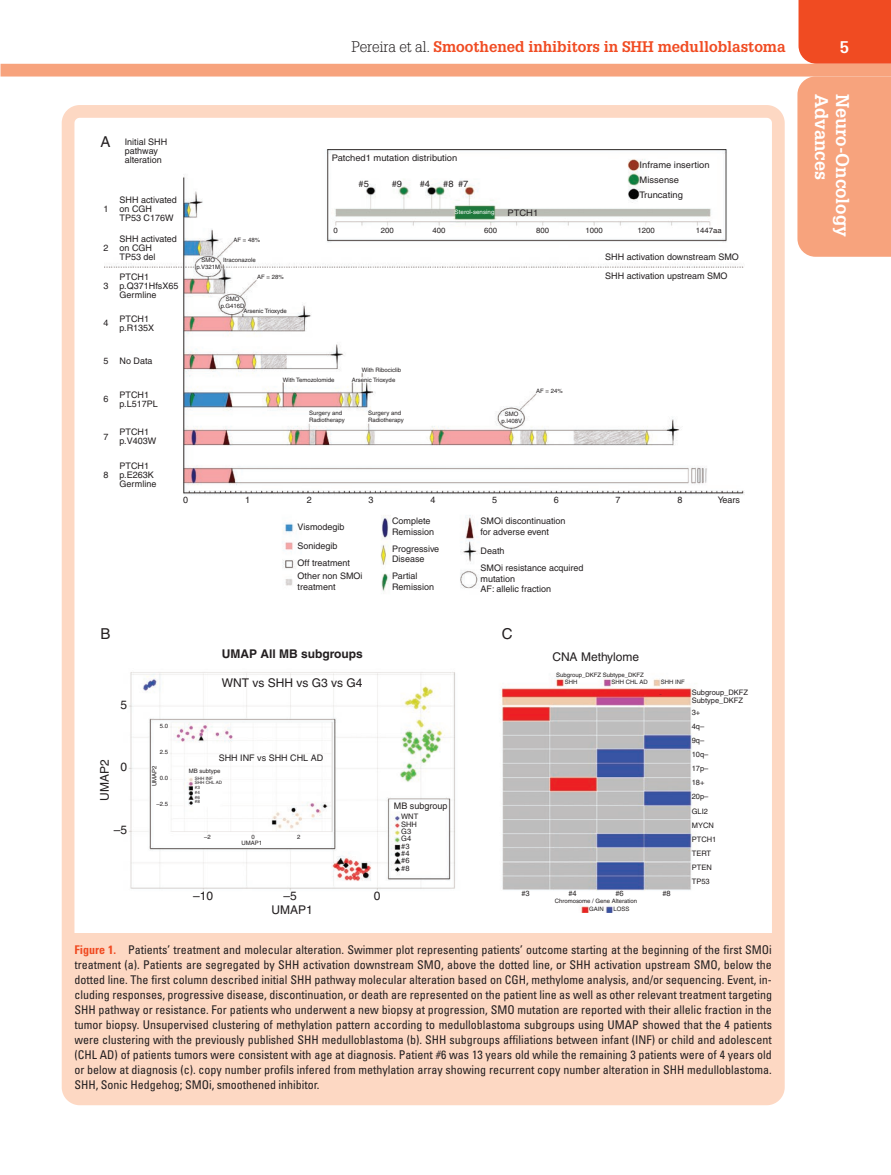
<style>
.page{position:relative;width:891px;height:1175px;background:#fff}
.page>*{position:absolute;margin:0;border:0;box-sizing:border-box;transform-origin:0 0}
.t1{font:700 18px "Glypha LT Std";color:#fff}
.t2{font:700 16.5px "Glypha LT Std";color:#fff}
.t3{font:700 15px "Glypha LT Std";color:#f04b22}
.t4{font:15px "Helvetica";color:#231f20}
.t5{font:condensed 12px/15px "Univers LT Std";color:#231f20;text-align:justify}
.t6{font:12px "Helvetica";color:#231f20}
.t7{font:700 12px "Helvetica";color:#231f20}
.t8{font:9px/9px "Helvetica";color:#231f20}
.t9{font:9px/14.7px "Helvetica";color:#231f20;scale:1.04 1}
.t10{font:7.5px/14.1px "Helvetica";color:#231f20}
.t11{font:7.5px "Helvetica";color:#231f20;scale:1.04 1}
.t12{font:6px/7.2px "Helvetica";color:#231f20;text-align:center}
.t13{font:6px "Helvetica";color:#fff;scale:1.04 1}
.t14{font:4.5px/4.9px "Helvetica";color:#231f20}
.s1{font-weight:300;color:#231f20}
.s2{font-weight:700;color:#f04b22}
</style>
<div class="page">
<div style="left:799px;top:0;width:92px;height:64px;background:#f04b22"></div>
<div style="left:1px;top:64px;width:890px;height:12px;background:#f7a37d"></div>
<div style="left:797px;top:76px;width:94px;height:181px;background:#f7a37d"></div>
<div style="left:65px;top:933px;width:716px;height:164px;background:#fdd8c3"></div>
<img style="left:104px;top:149px;width:640px;height:763px">
<div style="left:62px;top:105px;width:723px;height:1000px;border:13px solid #fdd8c3;border-radius:12px"></div>
<p class="t3" style="left:351px;top:37px;width:436px"><span class="s1">Pereira et al.</span> Smoothened inhibitors in SHH medulloblastoma</p>
<h2 class="t2" style="left:840px;top:37px;width:11px">5</h2>
<p class="t4" style="left:101px;top:133px;width:12px">A</p>
<p class="t8" style="left:103px;top:205px;width:7px">1</p>
<p class="t8" style="left:103px;top:243px;width:7px">2</p>
<p class="t8" style="left:103px;top:281px;width:7px">3</p>
<p class="t8" style="left:103px;top:318px;width:7px">4</p>
<p class="t8" style="left:103px;top:356px;width:7px">5</p>
<p class="t8" style="left:103px;top:394px;width:7px">6</p>
<p class="t8" style="left:103px;top:432px;width:7px">7</p>
<p class="t8" style="left:103px;top:470px;width:7px">8</p>
<p class="t8" style="left:125px;top:137px;width:44px">Initial SHH pathway alteration</p>
<p class="t9" style="left:332px;top:150px;width:122px">Patched1 mutation distribution</p>
<p class="t9" style="left:359px;top:176px;width:12px">#5</p>
<p class="t9" style="left:392px;top:176px;width:12px">#9</p>
<p class="t9" style="left:420px;top:176px;width:12px">#4</p>
<p class="t9" style="left:443px;top:176px;width:26px">#8 #7</p>
<p class="t9" style="left:640px;top:158px;width:69px">Inframe insertion<br>Missense<br>Truncating</p>
<p class="t8" style="left:120px;top:196px;width:59px">SHH activated on CGH<br>TP53 C176W</p>
<p class="t9" style="left:508px;top:205px;width:31px">PTCH1</p>
<p class="t11" style="left:536px;top:226px;width:14px">800</p>
<p class="t11" style="left:586px;top:226px;width:18px">1000</p>
<p class="t13" style="left:455px;top:209px;width:40px">Sterol-sensing</p>
<p class="t11" style="left:696px;top:226px;width:27px">1447aa</p>
<p class="t11" style="left:333px;top:226px;width:6px">0</p>
<p class="t11" style="left:381px;top:226px;width:14px">200</p>
<p class="t11" style="left:433px;top:226px;width:14px">400</p>
<p class="t11" style="left:484px;top:226px;width:14px">600</p>
<p class="t11" style="left:637px;top:226px;width:18px">1200</p>
<p class="t8" style="left:120px;top:234px;width:59px">SHH activated on CGH<br>TP53 del</p>
<p class="t12" style="left:234px;top:236px;width:28px">AF = 48%</p>
<p class="t12" style="left:257px;top:273px;width:28px">AF = 28%</p>
<p class="t12" style="left:221px;top:295px;width:25px">SMO p.G416D</p>
<p class="t8" style="left:605px;top:248px;width:135px;line-height:18.1px">SHH activation downstream SMO<br>SHH activation upstream SMO</p>
<p class="t12" style="left:196px;top:257px;width:25px;line-height:6.8px">SMO p.V321M</p>
<p class="t12" style="left:223px;top:257px;width:34px">Itraconazole</p>
<p class="t8" style="left:120px;top:272px;width:60px">PTCH1 p.Q371HfsX65<br>Germline</p>
<p class="t8" style="left:120px;top:314px;width:36px">PTCH1 p.R135X</p>
<p class="t8" style="left:120px;top:356px;width:35px">No Data</p>
<p class="t8" style="left:120px;top:390px;width:40px">PTCH1 p.L517PL</p>
<p class="t8" style="left:120px;top:427px;width:38px">PTCH1 p.V403W</p>
<p class="t8" style="left:120px;top:461px;width:38px">PTCH1 p.E263K<br>Germline</p>
<p class="t12" style="left:243px;top:307px;width:45px">Arsenic Trioxyde</p>
<p class="t12" style="left:362px;top:366px;width:41px">With Ribociclib</p>
<p class="t12" style="left:283px;top:376px;width:53px">With Temozolomide</p>
<p class="t12" style="left:352px;top:376px;width:45px">Arsenic Trioxyde</p>
<p class="t12" style="left:536px;top:387px;width:28px">AF = 24%</p>
<p class="t12" style="left:309px;top:409px;width:37px;text-align:left">Surgery and<br>Radiotherapy</p>
<p class="t12" style="left:368px;top:409px;width:37px;text-align:left">Surgery and<br>Radiotherapy</p>
<p class="t12" style="left:502px;top:410px;width:22px">SMO p.I408V</p>
<p class="t8" style="left:369px;top:496px;width:7px">3</p>
<p class="t8" style="left:430px;top:496px;width:7px">4</p>
<p class="t8" style="left:492px;top:496px;width:7px">5</p>
<p class="t8" style="left:554px;top:496px;width:7px">6</p>
<p class="t8" style="left:616px;top:496px;width:7px">7</p>
<p class="t8" style="left:677px;top:496px;width:7px">8</p>
<p class="t8" style="left:718px;top:496px;width:24px">Years</p>
<p class="t8" style="left:183px;top:496px;width:7px">0</p>
<p class="t8" style="left:245px;top:496px;width:7px">1</p>
<p class="t8" style="left:307px;top:496px;width:7px">2</p>
<p class="t8" style="left:298px;top:522px;width:49px">Vismodegib</p>
<p class="t8" style="left:392px;top:516px;width:44px;line-height:10.8px">Complete<br>Remission</p>
<p class="t8" style="left:481px;top:516px;width:87px;line-height:10.8px">SMOi discontinuation for adverse event</p>
<p class="t8" style="left:481px;top:542px;width:105px;line-height:17.1px">Death<br>SMOi resistance acquired</p>
<p class="t8" style="left:481px;top:573px;width:72px;line-height:10.8px">mutation<br>AF: allelic fraction</p>
<p class="t8" style="left:298px;top:536px;width:54px;line-height:17.9px">Sonidegib<br>Off treatment</p>
<p class="t8" style="left:298px;top:570px;width:67px;line-height:10.8px">Other non SMOi treatment</p>
<p class="t8" style="left:392px;top:543px;width:49px;line-height:10.8px">Progressive<br>Disease</p>
<p class="t8" style="left:392px;top:570px;width:44px;line-height:10.8px">Partial<br>Remission</p>
<h1 class="t1" style="left:833px;top:94px;width:88px;rotate:90deg">Advances</h1>
<h1 class="t1" style="left:854px;top:94px;width:145px;rotate:90deg">Neuro-Oncology</h1>
<p class="t4" style="left:101px;top:625px;width:12px">B</p>
<p class="t4" style="left:502px;top:625px;width:12px">C</p>
<p class="t6" style="left:120px;top:697px;width:8px">5</p>
<p class="t12" style="left:160px;top:722px;width:10px">5.0</p>
<p class="t12" style="left:160px;top:748px;width:10px">2.5</p>
<p class="t12" style="left:160px;top:774px;width:10px">0.0</p>
<p class="t12" style="left:156px;top:800px;width:13px">–2.5</p>
<p class="t6" style="left:98px;top:800px;width:43px;rotate:-90deg">UMAP2</p>
<p class="t12" style="left:151px;top:786px;width:22px;rotate:-90deg">UMAP2</p>
<p class="t6" style="left:120px;top:760px;width:8px">0</p>
<p class="t6" style="left:114px;top:822px;width:15px">–5</p>
<p class="t7" style="left:222px;top:646px;width:143px">UMAP All MB subgroups</p>
<p class="t6" style="left:552px;top:650px;width:88px">CNA Methylome</p>
<p class="t6" style="left:222px;top:675px;width:142px">WNT vs SHH vs G3 vs G4</p>
<p class="t12" style="left:565px;top:671px;width:81px;text-align:left;text-indent:-9px">Subgroup_DKFZ Subtype_DKFZ<br>SHH</p>
<p class="t12" style="left:611px;top:678px;width:38px">SHH CHL AD</p>
<p class="t12" style="left:661px;top:678px;width:25px">SHH INF</p>
<p class="t8" style="left:219px;top:753px;width:106px">SHH INF vs SHH CHL AD</p>
<p class="t12" style="left:189px;top:767px;width:33px">MB subtype</p>
<p class="t14" style="left:195px;top:777px;width:29px;line-height:3.8px">SHH INF<br>SHH CHL AD</p>
<p class="t14" style="left:195px;top:784px;width:7px;text-align:justify">#3 #4 #6 #8</p>
<p class="t12" style="left:204px;top:833px;width:8px">–2</p>
<p class="t12" style="left:241px;top:833px;width:22px;line-height:6.6px">0<br>UMAP1</p>
<p class="t12" style="left:297px;top:833px;width:5px">2</p>
<p class="t6" style="left:193px;top:888px;width:22px">–10</p>
<p class="t6" style="left:284px;top:888px;width:15px">–5</p>
<p class="t6" style="left:374px;top:888px;width:8px">0</p>
<p class="t6" style="left:272px;top:903px;width:43px">UMAP1</p>
<p class="t8" style="left:394px;top:801px;width:55px">MB subgroup</p>
<p class="t10" style="left:401px;top:813px;width:19px;line-height:7.4px">WNT<br>SHH</p>
<p class="t10" style="left:401px;top:827px;width:12px;line-height:7.4px">G3<br>G4 #3 #4 #6 #8</p>
<p class="t10" style="left:521px;top:886px;width:10px">#3</p>
<p class="t10" style="left:568px;top:886px;width:10px">#4</p>
<p class="t10" style="left:615px;top:886px;width:10px">#6</p>
<p class="t10" style="left:662px;top:886px;width:10px">#8</p>
<p class="t12" style="left:555px;top:897px;width:84px">Chromosome / Gene Alteration<br>GAIN</p>
<p class="t12" style="left:613px;top:905px;width:18px">LOSS</p>
<p class="t10" style="left:692px;top:688px;width:58px;line-height:8.4px">Subgroup_DKFZ<br>Subtype_DKFZ</p>
<p class="t10" style="left:692px;top:705px;width:26px">3+<br>4q–<br>9q–<br>10q–<br>17p–<br>18+<br>20p–<br>GLI2<br>MYCN<br>PTCH1<br>TERT<br>PTEN<br>TP53</p>
<p class="t5" style="left:74px;top:942px;width:699px"><span class="s2">Figure 1.</span> Patients’ treatment and molecular alteration. Swimmer plot representing patients’ outcome starting at the beginning of the first SMOi treatment (a). Patients are segregated by SHH activation downstream SMO, above the dotted line, or SHH activation upstream SMO, below the dotted line. The first column described initial SHH pathway molecular alteration based on CGH, methylome analysis, and/or sequencing. Event, in&shy;cluding responses, progressive disease, discontinuation, or death are represented on the patient line as well as other relevant treatment targeting SHH pathway or resistance. For patients who underwent a new biopsy at progression, SMO mutation are reported with their allelic fraction in the tumor biopsy. Unsupervised clustering of methylation pattern according to medulloblastoma subgroups using UMAP showed that the 4 patients were clustering with the previously published SHH medulloblastoma (b). SHH subgroups affiliations between infant (INF) or child and adolescent (CHL AD) of patients tumors were consistent with age at diagnosis. Patient #6 was 13 years old while the remaining 3 patients were of 4 years old or below at diagnosis (c). copy number profils infered from methylation array showing recurrent copy number alteration in SHH medulloblastoma.<br>SHH, Sonic Hedgehog; SMOi, smoothened inhibitor.</p>
</div>
